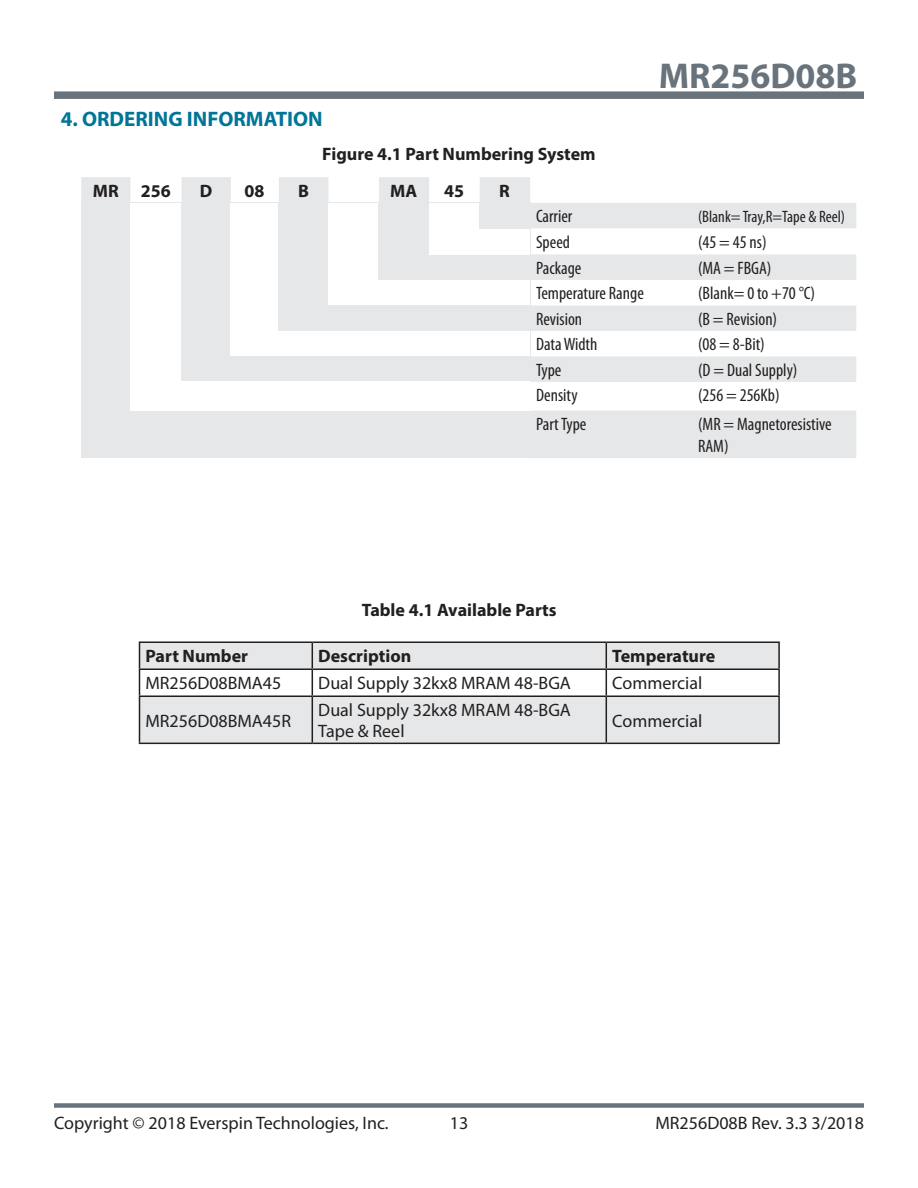
<style>
.page{position:relative;width:918px;height:1188px;background:#fff}
.page>*{position:absolute;margin:0;border:0;box-sizing:border-box;transform-origin:0 0}
.t1{font:700 36px "Myriad Pro";color:#69737b}
.t2{font:700 21px "Myriad Pro";color:#007597}
.t3{font:condensed 18px/22px "Myriad Pro";color:#221f1f}
.t4{font:18px/21.6px "Myriad Pro";color:#221f1f}
.t5{font:700 18px "Myriad Pro";color:#221f1f}
.t6{font:condensed 16.5px "Myriad Pro";color:#221f1f}
</style>
<div class="page">
<div style="left:54px;top:1103px;width:810px;height:5px;background:#69737b"></div>
<div style="left:54px;top:91px;width:810px;height:8px;background:#69737b"></div>
<svg style="left:530px;top:203px;width:326px;height:255px;fill:#e6e7e8"></svg>
<svg style="left:81px;top:177px;width:449px;height:26px"></svg>
<div style="left:81px;top:203px;width:449px;height:255px;background:#e6e7e8"></div>
<div style="left:130px;top:203px;width:400px;height:208px;background:#fff"></div>
<div style="left:181px;top:203px;width:349px;height:178px;background:#e6e7e8"></div>
<div style="left:231px;top:203px;width:299px;height:152px;background:#fff"></div>
<div style="left:278px;top:203px;width:252px;height:127px;background:#e6e7e8"></div>
<div style="left:329px;top:203px;width:201px;height:101px;background:#fff"></div>
<div style="left:379px;top:203px;width:151px;height:76px;background:#e6e7e8"></div>
<div style="left:429px;top:203px;width:101px;height:51px;background:#fff"></div>
<div style="left:479px;top:203px;width:51px;height:26px;background:#e6e7e8"></div>
<svg style="left:140px;top:643px;width:638px;height:100px;fill:#e6e7e8"></svg>
<hr style="left:139px;top:641px;width:173px;height:2px;background:#221f1f">
<hr style="left:312px;top:641px;width:294px;height:2px;background:#221f1f">
<hr style="left:606px;top:641px;width:174px;height:2px;background:#221f1f">
<hr style="left:778px;top:643px;width:2px;height:25px;background:#221f1f">
<hr style="left:139px;top:668px;width:173px;height:2px;background:#221f1f">
<svg style="left:139px;top:643px;width:1px;height:52px"></svg>
<hr style="left:312px;top:668px;width:294px;height:2px;background:#221f1f">
<svg style="left:312px;top:643px;width:1px;height:52px"></svg>
<hr style="left:606px;top:668px;width:174px;height:2px;background:#221f1f">
<svg style="left:606px;top:643px;width:1px;height:52px"></svg>
<hr style="left:778px;top:670px;width:2px;height:25px;background:#221f1f">
<hr style="left:139px;top:695px;width:173px;height:2px;background:#221f1f">
<hr style="left:139px;top:697px;width:1px;height:46px;background:#221f1f">
<hr style="left:312px;top:695px;width:294px;height:2px;background:#221f1f">
<hr style="left:312px;top:697px;width:1px;height:46px;background:#221f1f">
<hr style="left:606px;top:695px;width:174px;height:2px;background:#221f1f">
<hr style="left:606px;top:697px;width:1px;height:46px;background:#221f1f">
<hr style="left:778px;top:697px;width:2px;height:46px;background:#221f1f">
<hr style="left:139px;top:743px;width:173px;height:1px;background:#221f1f">
<hr style="left:312px;top:743px;width:294px;height:1px;background:#221f1f">
<hr style="left:606px;top:743px;width:174px;height:1px;background:#221f1f">
<p class="t2" style="left:61px;top:110px;width:264px">4. ORDERING INFORMATION</p>
<p class="t5" style="left:322px;top:147px;width:275px">Figure 4.1 Part Numbering System</p>
<p class="t5" style="left:93px;top:184px;width:79px">MR 256</p>
<p class="t5" style="left:200px;top:184px;width:14px">D</p>
<p class="t5" style="left:245px;top:184px;width:21px">08</p>
<p class="t5" style="left:298px;top:184px;width:12px">B</p>
<p class="t5" style="left:390px;top:184px;width:28px">MA</p>
<p class="t5" style="left:444px;top:184px;width:21px">45</p>
<p class="t5" style="left:499px;top:184px;width:12px">R</p>
<h1 class="t1" style="left:659px;top:62px;width:200px">MR256D08B</h1>
<p class="t3" style="left:536px;top:207px;width:38px">Carrier</p>
<p class="t6" style="left:698px;top:211px;width:149px">(Blank= Tray,R=Tape &amp; Reel)</p>
<p class="t3" style="left:536px;top:232px;width:35px">Speed</p>
<p class="t3" style="left:698px;top:232px;width:70px">(45 = 45 ns)</p>
<p class="t3" style="left:536px;top:259px;width:47px">Package</p>
<p class="t3" style="left:698px;top:259px;width:75px">(MA = FBGA)</p>
<p class="t3" style="left:536px;top:284px;width:109px">Temperature Range</p>
<p class="t3" style="left:698px;top:284px;width:119px">(Blank= 0 to +70 °C)</p>
<p class="t3" style="left:536px;top:310px;width:48px">Revision</p>
<p class="t3" style="left:698px;top:310px;width:81px">(B = Revision)</p>
<p class="t3" style="left:536px;top:335px;width:63px">Data Width</p>
<p class="t3" style="left:698px;top:335px;width:68px">(08 = 8-Bit)</p>
<p class="t3" style="left:536px;top:361px;width:27px">Type</p>
<p class="t3" style="left:698px;top:361px;width:101px">(D = Dual Supply)</p>
<p class="t3" style="left:536px;top:386px;width:43px">Density</p>
<p class="t3" style="left:698px;top:386px;width:83px">(256 = 256Kb)</p>
<p class="t3" style="left:536px;top:415px;width:52px">Part Type</p>
<p class="t3" style="left:698px;top:415px;width:135px">(MR = Magnetoresistive<br>RAM)</p>
<p class="t5" style="left:362px;top:603px;width:197px">Table 4.1 Available Parts</p>
<p class="t5" style="left:146px;top:649px;width:104px">Part Number</p>
<p class="t5" style="left:318px;top:649px;width:94px">Description</p>
<p class="t5" style="left:612px;top:649px;width:105px">Temperature</p>
<p class="t4" style="left:146px;top:674px;width:137px">MR256D08BMA45</p>
<p class="t4" style="left:318px;top:674px;width:254px">Dual Supply 32kx8 MRAM 48-BGA</p>
<p class="t4" style="left:612px;top:674px;width:92px">Commercial</p>
<p class="t4" style="left:146px;top:711px;width:147px">MR256D08BMA45R</p>
<p class="t4" style="left:318px;top:700px;width:254px">Dual Supply 32kx8 MRAM 48-BGA<br>Tape &amp; Reel</p>
<p class="t4" style="left:612px;top:711px;width:92px">Commercial</p>
<p class="t4" style="left:54px;top:1114px;width:336px">Copyright © 2018 Everspin Technologies, Inc.</p>
<p class="t4" style="left:450px;top:1113px;width:20px">13</p>
<p class="t4" style="left:655px;top:1112px;width:210px">MR256D08B Rev. 3.3 3/2018</p>
</div>
